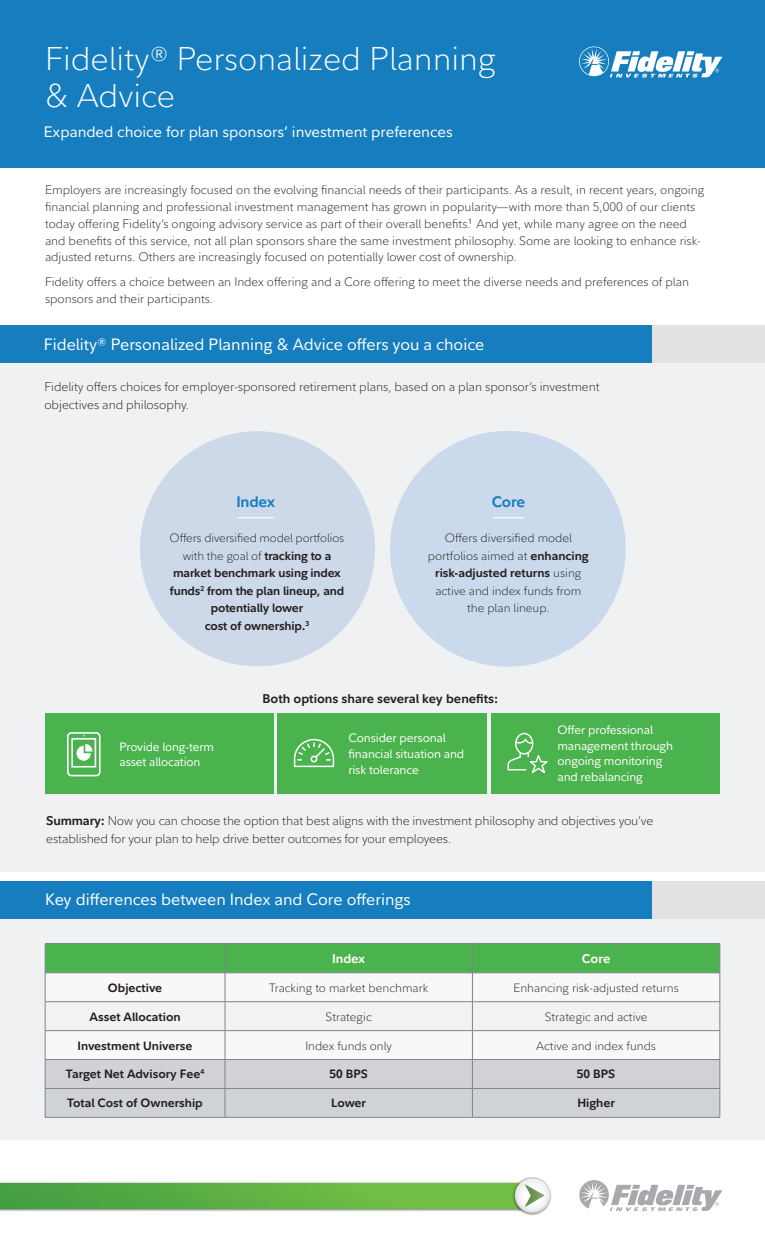
<style>
.page{position:relative;width:765px;height:1260px;background:#fff}
.page>*{position:absolute;margin:0;border:0;box-sizing:border-box;transform-origin:0 0}
.t1{font:300 32.5px/37.5px "Fidelity Sans";color:#fff}
.t2{font:16.25px "Fidelity Sans";color:#fff}
.t3{font:15px "Fidelity Sans";color:#fff}
.t4{font:700 15px "Fidelity Sans";letter-spacing:-.015em;color:#167ebe}
.t5{font:300 12.5px/17.5px "Fidelity Sans";letter-spacing:-.01em;color:#231f20}
.t6{font:700 12.5px "Fidelity Sans";color:#231f20}
.t7{font:700 12.5px "Fidelity Sans";letter-spacing:-.005em;color:#fff}
.t8{font:300 12.25px/16.9px "Fidelity Sans";color:#231f20}
.t9{font:12px/15.6px "Fidelity Sans";letter-spacing:-.01em;color:#fff}
.t10{font:700 11.88px/17.5px "Fidelity Sans";letter-spacing:-.01em;color:#231f20;text-align:center}
.t11{font:300 11.88px/17.5px "Fidelity Sans";color:#231f20;text-align:center}
.s1{font-weight:300}
.s2{font-weight:700}
</style>
<div class="page">
<div style="left:0;top:0;width:765px;height:168px;background:#167ebe"></div>
<div style="left:0;top:326px;width:765px;height:545px;background:#f0f1f2"></div>
<div style="left:44px;top:326px;width:721px;height:37px;background:#e1e2e4"></div>
<div style="left:0;top:326px;width:652px;height:37px;background:#167ebe"></div>
<svg style="left:579px;top:1180px;width:143px;height:31px"></svg>
<img style="left:0;top:1182px;width:511px;height:30px">
<div style="left:0;top:1183px;width:532px;height:25px;background:linear-gradient(to right,#449f43,#7cc644)"></div>
<img style="left:511px;top:1177px;width:40px;height:39px">
<svg style="left:515px;top:1178px;width:35px;height:35px"></svg>
<svg style="left:516px;top:1179px;width:33px;height:34px"></svg>
<div style="left:390px;top:431px;width:236px;height:236px;background:#cbd9ed;border-radius:50%"></div>
<hr style="left:493px;top:517px;width:31px;height:1px;background:#fff">
<div style="left:140px;top:431px;width:235px;height:235px;background:#cdd9e9;border-radius:50%"></div>
<hr style="left:238px;top:517px;width:36px;height:1px;background:#fff">
<div style="left:0;top:882px;width:765px;height:258px;background:#f0f1f2"></div>
<div style="left:44px;top:882px;width:721px;height:37px;background:#e1e2e4"></div>
<svg style="left:45px;top:943px;width:676px;height:174px"></svg>
<hr style="left:45px;top:1117px;width:180px;height:1px;background:#7c858c">
<hr style="left:225px;top:1117px;width:247px;height:1px;background:#7c858c">
<hr style="left:472px;top:1117px;width:248px;height:1px;background:#7c858c">
<div style="left:0;top:882px;width:652px;height:37px;background:#167ebe"></div>
<div style="left:45px;top:713px;width:229px;height:81px;background:#4bb34d"></div>
<div style="left:278px;top:713px;width:210px;height:81px;background:#4bb34d"></div>
<div style="left:491px;top:713px;width:229px;height:81px;background:#4bb34d"></div>
<svg style="left:507px;top:732px;width:41px;height:41px"></svg>
<svg style="left:67px;top:732px;width:34px;height:45px"></svg>
<svg style="left:293px;top:738px;width:42px;height:30px"></svg>
<svg style="left:579px;top:46px;width:143px;height:32px"></svg>
<p class="t1" style="left:45px;top:40px;width:453px">Fidelity® Personalized Planning &amp; Advice</p>
<p class="t3" style="left:44px;top:122px;width:411px">Expanded choice for plan sponsors’ investment preferences</p>
<p class="t8" style="left:45px;top:181px;width:661px">Employers are increasingly focused on the evolving financial needs of their participants. As a result, in recent years, ongoing financial planning and professional investment management has grown in popularity—with more than 5,000 of our clients today offering Fidelity’s ongoing advisory service as part of their overall benefits.1 And yet, while many agree on the need and benefits of this service, not all plan sponsors share the same investment philosophy. Some are looking to enhance risk&shy;adjusted returns. Others are increasingly focused on potentially lower cost of ownership.</p>
<p class="t8" style="left:45px;top:273px;width:646px">Fidelity offers a choice between an Index offering and a Core offering to meet the diverse needs and preferences of plan sponsors and their participants.</p>
<p class="t2" style="left:44px;top:333px;width:442px">Fidelity® Personalized Planning &amp; Advice offers you a choice</p>
<p class="t5" style="left:44px;top:378px;width:557px">Fidelity offers choices for employer-sponsored retirement plans, based on a plan sponsor’s investment objectives and philosophy.</p>
<p class="t4" style="left:236px;top:492px;width:40px">Index</p>
<p class="t10" style="left:170px;top:529px;width:176px"><span class="s1">Offers diversified model portfolios with the goal of</span> tracking to a market benchmark using index funds<sup>2</sup> from the plan lineup, and potentially lower<br>cost of ownership.<sup>3</sup></p>
<p class="t4" style="left:492px;top:492px;width:35px">Core</p>
<p class="t11" style="left:428px;top:530px;width:162px">Offers diversified model portfolios aimed at <span class="s2">enhancing risk-adjusted returns</span> using active and index funds from the plan lineup.</p>
<p class="t9" style="left:119px;top:739px;width:96px">Provide long-term</p>
<p class="t9" style="left:119px;top:754px;width:82px">asset allocation</p>
<p class="t6" style="left:263px;top:690px;width:237px">Both options share several key benefits:</p>
<p class="t9" style="left:348px;top:730px;width:117px">Consider personal financial situation and risk tolerance</p>
<p class="t9" style="left:557px;top:722px;width:117px">Offer professional management through ongoing monitoring and rebalancing</p>
<p class="t5" style="left:46px;top:812px;width:609px"><span class="s2">Summary:</span> Now you can choose the option that best aligns with the investment philosophy and objectives you’ve</p>
<p class="t5" style="left:46px;top:829px;width:407px">established for your plan to help drive better outcomes for your employees.</p>
<p class="t2" style="left:45px;top:889px;width:367px">Key differences between Index and Core offerings</p>
<p class="t7" style="left:332px;top:950px;width:35px">Index</p>
<p class="t7" style="left:582px;top:950px;width:30px">Core</p>
<p class="t10" style="left:108px;top:978px;width:56px">Objective</p>
<p class="t11" style="left:269px;top:979px;width:161px">Tracking to market benchmark</p>
<p class="t11" style="left:513px;top:979px;width:167px">Enhancing risk-adjusted returns</p>
<p class="t10" style="left:90px;top:1007px;width:92px">Asset Allocation</p>
<p class="t11" style="left:326px;top:1008px;width:48px">Strategic</p>
<p class="t11" style="left:545px;top:1008px;width:104px">Strategic and active</p>
<p class="t10" style="left:78px;top:1036px;width:117px">Investment Universe</p>
<p class="t11" style="left:305px;top:1037px;width:88px">Index funds only</p>
<p class="t11" style="left:536px;top:1037px;width:121px">Active and index funds</p>
<p class="t10" style="left:66px;top:1065px;width:140px">Target Net Advisory Fee<sup>4</sup></p>
<p class="t10" style="left:330px;top:1065px;width:40px">50 BPS</p>
<p class="t10" style="left:577px;top:1065px;width:40px">50 BPS</p>
<p class="t10" style="left:67px;top:1094px;width:137px">Total Cost of Ownership</p>
<p class="t10" style="left:331px;top:1094px;width:36px">Lower</p>
<p class="t10" style="left:577px;top:1094px;width:39px">Higher</p>
</div>
